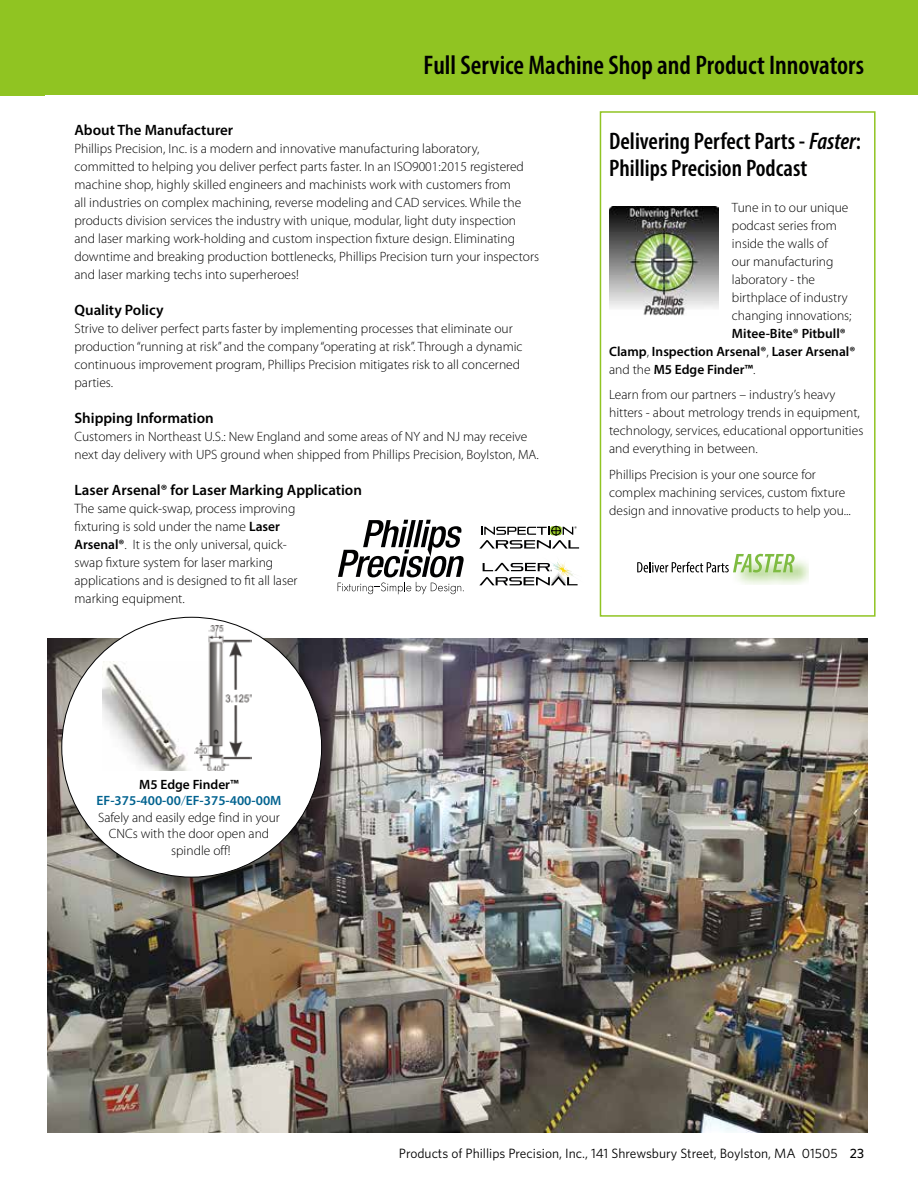
<style>
.page{position:relative;width:918px;height:1188px;background:#fff}
.page>*{position:absolute;margin:0;border:0;box-sizing:border-box;transform-origin:0 0}
.t1{font:600 condensed 27px "Myriad Pro";color:#000001}
.t2{font:600 condensed 24px/27px "Myriad Pro";color:#000001}
.t3{font:600 15px "Myriad Pro";color:#000001}
.t4{font:300 13.65px/18px "Myriad Pro";color:#000001}
.t5{font:300 13.5px/18px "Myriad Pro";color:#000001}
.t6{font:600 13.5px/18px "Myriad Pro";color:#000001}
.t7{font:13.5px "Whitney";color:#000001}
.t8{font:600 13.5px "Myriad Pro";color:#00628f}
.s1{font-weight:600}
.s2{font-weight:300}
.s3{font-style:italic}
.s4{font-weight:500}
</style>
<div class="page">
<img style="left:48px;top:638px;width:819px;height:495px">
<div style="left:600px;top:111px;width:276px;height:506px;border:2px solid #90c422"></div>
<svg style="left:338px;top:520px;width:126px;height:74px"></svg>
<svg style="left:479px;top:526px;width:100px;height:23px"></svg>
<svg style="left:479px;top:561px;width:99px;height:24px"></svg>
<div style="left:0;top:0;width:918px;height:94px;background:#90c422"></div>
<img style="left:609px;top:206px;width:109px;height:110px">
<svg style="left:637px;top:561px;width:71px;height:12px"></svg>
<img style="left:708px;top:553px;width:100px;height:31px">
<div style="left:0;top:0;width:44px;height:95px;background:#90c422"></div>
<div style="left:64px;top:619px;width:277px;height:277px;background:#000001;opacity:.45"></div>
<div style="left:62px;top:617px;width:260px;height:260px;background:#fff;border-radius:50%"></div>
<img style="left:103px;top:661px;width:85px;height:110px">
<img style="left:194px;top:625px;width:57px;height:146px">
<h1 class="t1" style="left:424px;top:49px;width:442px">Full Service Machine Shop and Product Innovators</h1>
<p class="t3" style="left:75px;top:121px;width:160px">About The Manufacturer</p>
<p class="t5" style="left:75px;top:140px;width:466px">Phillips Precision, Inc. is a modern and innovative manufacturing laboratory, committed to helping you deliver perfect parts faster. In an ISO9001:2015 registered machine shop, highly skilled engineers and machinists work with customers from<br>all industries on complex machining, reverse modeling and CAD services. While the products division services the industry with unique, modular, light duty inspection and laser marking work-holding and custom inspection fixture design. Eliminating downtime and breaking production bottlenecks, Phillips Precision turn your inspectors and laser marking techs into superheroes!</p>
<p class="t3" style="left:75px;top:301px;width:91px">Quality Policy</p>
<p class="t5" style="left:75px;top:320px;width:450px">Strive to deliver perfect parts faster by implementing processes that eliminate our production “running at risk” and the company “operating at risk”. Through a dynamic continuous improvement program, Phillips Precision mitigates risk to all concerned parties.</p>
<p class="t3" style="left:75px;top:409px;width:141px">Shipping Information</p>
<p class="t5" style="left:75px;top:428px;width:466px">Customers in Northeast U.S.: New England and some areas of NY and NJ may receive next day delivery with UPS ground when shipped from Phillips Precision, Boylston, MA.</p>
<p class="t3" style="left:75px;top:481px;width:289px">Laser Arsenal® for Laser Marking Application</p>
<p class="t4" style="left:75px;top:500px;width:225px">The same quick-swap, process improving fixturing is sold under the name <span class="s1">Laser Arsenal®</span>. It is the only universal, quick&shy;swap fixture system for laser marking applications and is designed to fit all laser marking equipment.</p>
<p class="t6" style="left:139px;top:775px;width:101px">M5 Edge Finder™</p>
<p class="t8" style="left:97px;top:792px;width:186px">EF-375-400-00<span class="s2">/</span>EF-375-400-00M</p>
<p class="t5" style="left:98px;top:808px;width:183px">Safely and easily edge find in your</p>
<p class="t5" style="left:109px;top:825px;width:162px">CNCs with the door open and</p>
<p class="t5" style="left:171px;top:841px;width:61px">spindle off!</p>
<h2 class="t2" style="left:609px;top:127px;width:253px">Delivering Perfect Parts - <span class="s3">Faster</span>:<br>Phillips Precision Podcast</h2>
<p class="t5" style="left:732px;top:198px;width:121px">Tune in to our unique podcast series from inside the walls of<br>our manufacturing laboratory - the birthplace of industry changing innovations;</p>
<p class="t6" style="left:609px;top:324px;width:248px;text-indent:123px">Mitee-Bite® Pitbull®<br>Clamp<span class="s2">,</span> Inspection Arsenal®<span class="s2">,</span> Laser Arsenal® <span class="s2">and the</span> M5 Edge Finder™<span class="s2">.</span></p>
<p class="t5" style="left:609px;top:386px;width:256px">Learn from our partners – industry’s heavy hitters - about metrology trends in equipment, technology, services, educational opportunities and everything in between.</p>
<p class="t5" style="left:609px;top:465px;width:243px">Phillips Precision is your one source for complex machining services, custom fixture design and innovative products to help you...</p>
<p class="t7" style="left:399px;top:1145px;width:467px">Products of Phillips Precision, Inc., 141 Shrewsbury Street, Boylston, MA 01505 <span class="s4">23</span></p>
</div>
